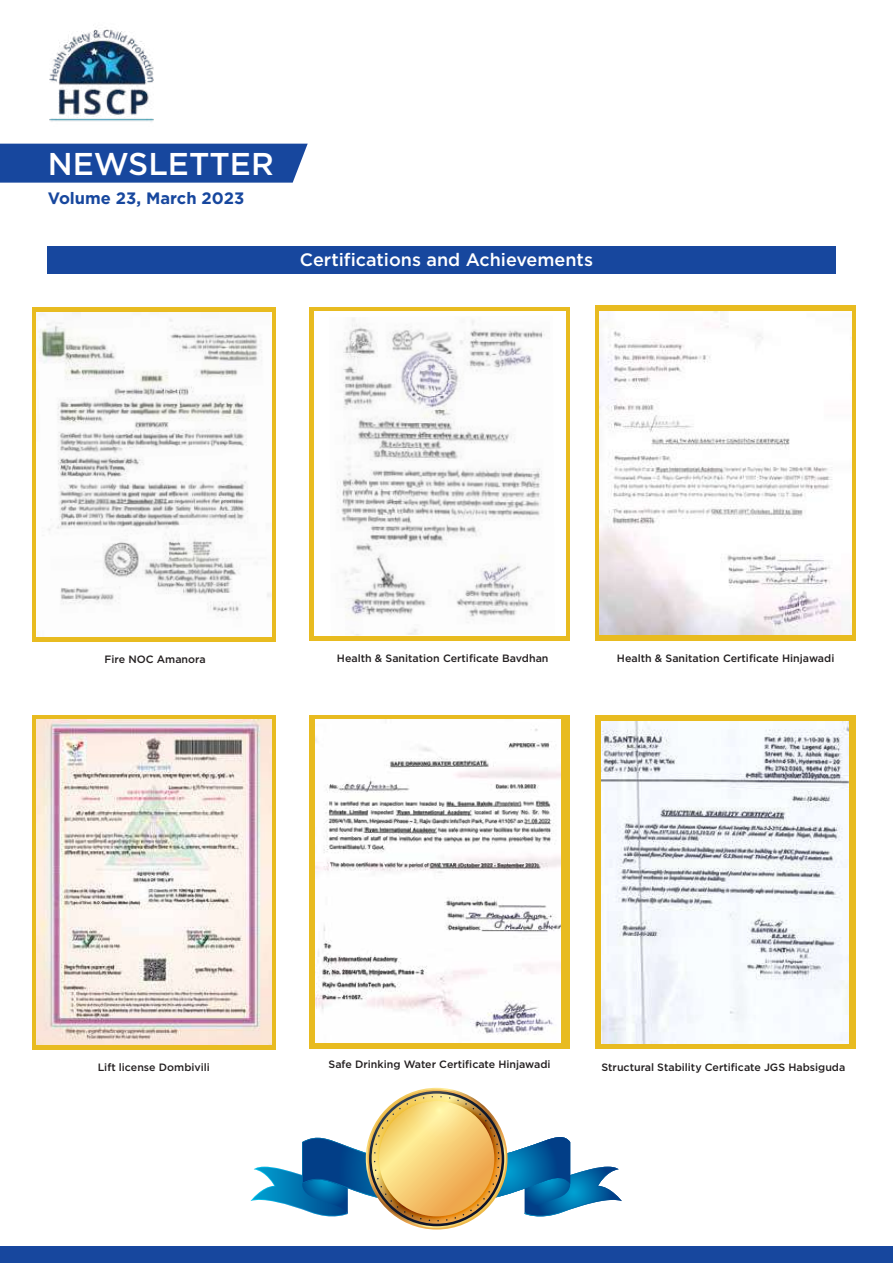
<style>
.page{position:relative;width:893px;height:1263px;background:#fff}
.page>*{position:absolute;margin:0;border:0;box-sizing:border-box;transform-origin:0 0}
.t1{font:500 31.5px "Gotham HTF";color:#fff}
.t2{font:500 18px "Gotham HTF";color:#fff}
.t3{font:700 16.5px "Gotham HTF";color:#17479e}
.t4{font:500 10.65px "Gotham HTF";color:#231f20}
</style>
<div class="page">
<div style="left:0;top:144px;width:308px;height:39px;background:#17479e"></div>
<img style="left:49px;top:27px;width:105px;height:95px">
<svg style="left:32px;top:308px;width:243px;height:334px;fill:#e8bb20"></svg>
<img style="left:37px;top:313px;width:234px;height:324px">
<svg style="left:32px;top:715px;width:243px;height:334px;background:#ecc447"></svg>
<img style="left:37px;top:720px;width:234px;height:324px">
<div style="left:309px;top:307px;width:261px;height:334px;background:#e8bb20"></div>
<div style="left:314px;top:312px;width:251px;height:324px;background:#fff"></div>
<img style="left:337px;top:318px;width:208px;height:317px">
<div style="left:309px;top:715px;width:261px;height:334px;background:#e8bb20"></div>
<img style="left:315px;top:720px;width:246px;height:322px">
<div style="left:595px;top:715px;width:261px;height:334px;background:#e8bb20"></div>
<img style="left:601px;top:721px;width:248px;height:322px">
<div style="left:48px;top:246px;width:788px;height:28px;background:#17479e"></div>
<svg style="left:595px;top:306px;width:261px;height:335px;background:#eac33e"></svg>
<img style="left:600px;top:312px;width:251px;height:323px">
<svg style="left:250px;top:1096px;width:372px;height:151px"></svg>
<svg style="left:403px;top:1074px;width:71px;height:71px"></svg>
<div style="left:0;top:1247px;width:893px;height:16px;background:#17479e"></div>
<h1 class="t1" style="left:48px;top:146px;width:227px">NEWSLETTER</h1>
<h3 class="t3" style="left:48px;top:189px;width:198px">Volume 23, March 2023</h3>
<h2 class="t2" style="left:300px;top:249px;width:295px">Certifications and Achievements</h2>
<p class="t4" style="left:104px;top:653px;width:103px">Fire NOC Amanora</p>
<p class="t4" style="left:337px;top:652px;width:213px">Health &amp; Sanitation Certificate Bavdhan</p>
<p class="t4" style="left:617px;top:652px;width:219px">Health &amp; Sanitation Certificate Hinjawadi</p>
<p class="t4" style="left:98px;top:1061px;width:114px">Lift license Dombivili</p>
<p class="t4" style="left:329px;top:1058px;width:224px">Safe Drinking Water Certificate Hinjawadi</p>
<p class="t4" style="left:601px;top:1061px;width:245px">Structural Stability Certificate JGS Habsiguda</p>
</div>
